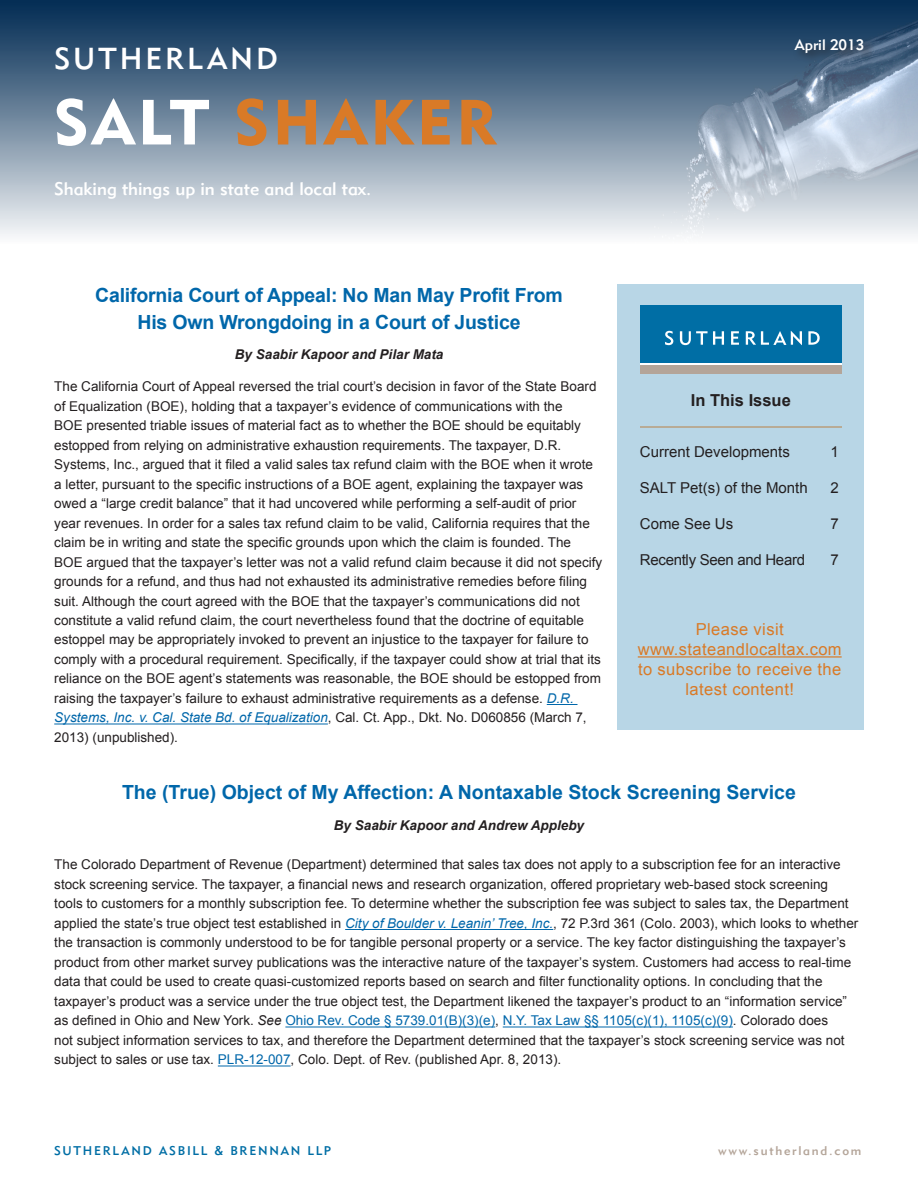
<style>
.page{position:relative;width:918px;height:1188px;background:#fff}
.page>*{position:absolute;margin:0;border:0;box-sizing:border-box;transform-origin:0 0}
.t1{font:63px "Geometric 415 BT Black A";letter-spacing:.055em;color:#d97a27}
.t2{font:30px "Geometric 415 BT Medium A";letter-spacing:.1em;color:#fff}
.t3{font:700 19.5px/27px "Arial";letter-spacing:-.01em;color:#0067aa;text-align:center}
.t4{font:18px "Geometric 415 BT Medium A";color:#fff}
.t5{font:16.5px/19.8px "Arial";letter-spacing:.025em;color:#d97a27;text-align:center}
.t6{font:700 16.5px "Arial";color:#231f20}
.t7{font:15px "Arial";color:#231f20}
.t8{font:15px "Arial";letter-spacing:-.02em;color:#231f20}
.t9{font:15px "Geometric 415 BT Medium A";color:#fff}
.t10{font:13.5px/19.5px "Arial";color:#231f20}
.Text{font:italic 700 13.5px "Arial";color:#231f20}
.t11{font:12.45px "Geometric 415 BT Medium A";letter-spacing:.14em;color:#006ea5}
.t12{font:12.45px "Geometric 415 BT Medium A";letter-spacing:.14em;color:#b4a599}
.s1{color:#fff}
.s2{font-style:italic;color:#0067aa}
.s3{font-style:italic}
.s4{color:#0067aa}
</style>
<div class="page">
<img style="left:0;top:0;width:918px;height:236px">
<div style="left:792px;top:36px;width:84px;height:29px;background:#231f20;opacity:.75"></div>
<hr style="left:547px;top:704px;width:31px;height:1px;background:#0067aa">
<hr style="left:54px;top:724px;width:274px;height:1px;background:#0067aa">
<hr style="left:345px;top:929px;width:208px;height:1px;background:#0067aa">
<hr style="left:285px;top:1027px;width:210px;height:1px;background:#0067aa">
<hr style="left:503px;top:1027px;width:230px;height:1px;background:#0067aa">
<hr style="left:218px;top:1066px;width:73px;height:1px;background:#0067aa">
<div style="left:618px;top:284px;width:246px;height:446px;background:#b8d6e6"></div>
<hr style="left:640px;top:426px;width:202px;height:2px;background:#b8ab95">
<div style="left:640px;top:305px;width:202px;height:69px;background:#fff"></div>
<div style="left:640px;top:365px;width:202px;height:9px;background:#b4a599"></div>
<div style="left:640px;top:305px;width:202px;height:58px;background:#006ea5"></div>
<svg style="left:665px;top:331px;width:8px;height:14px"></svg>
<svg style="left:680px;top:331px;width:44px;height:14px"></svg>
<svg style="left:731px;top:331px;width:8px;height:14px"></svg>
<svg style="left:808px;top:331px;width:12px;height:14px"></svg>
<svg style="left:746px;top:331px;width:56px;height:14px"></svg>
<hr style="left:638px;top:656px;width:204px;height:2px;background:#d97a27">
<p class="t2" style="left:54px;top:40px;width:225px">SUTHERLAND</p>
<p class="t1" style="left:54px;top:84px;width:444px"><span class="s1">SALT</span> SHAKER</p>
<p class="t4" style="left:54px;top:178px;width:319px">Shaking things up in state and local tax.</p>
<p class="t3" style="left:95px;top:282px;width:469px">California Court of Appeal: No Man May Profit From<br>His Own Wrongdoing in a Court of Justice</p>
<p class="Text" style="left:235px;top:345px;width:210px">By Saabir Kapoor and Pilar Mata</p>
<p class="t10" style="left:54px;top:377px;width:550px">The California Court of Appeal reversed the trial court’s decision in favor of the State Board of Equalization (BOE), holding that a taxpayer’s evidence of communications with the<br>BOE presented triable issues of material fact as to whether the BOE should be equitably estopped from relying on administrative exhaustion requirements. The taxpayer, D.R.<br>Systems, Inc., argued that it filed a valid sales tax refund claim with the BOE when it wrote a letter, pursuant to the specific instructions of a BOE agent, explaining the taxpayer was owed a “large credit balance” that it had uncovered while performing a self-audit of prior year revenues. In order for a sales tax refund claim to be valid, California requires that the claim be in writing and state the specific grounds upon which the claim is founded. The BOE argued that the taxpayer’s letter was not a valid refund claim because it did not specify grounds for a refund, and thus had not exhausted its administrative remedies before filing suit. Although the court agreed with the BOE that the taxpayer’s communications did not constitute a valid refund claim, the court nevertheless found that the doctrine of equitable estoppel may be appropriately invoked to prevent an injustice to the taxpayer for failure to comply with a procedural requirement. Specifically, if the taxpayer could show at trial that its reliance on the BOE agent’s statements was reasonable, the BOE should be estopped from raising the taxpayer’s failure to exhaust administrative requirements as a defense. <span class="s2">D.R.<br>Systems, Inc. v. Cal. State Bd. of Equalization</span>, Cal. Ct. App., Dkt. No. D060856 (March 7, 2013) (unpublished).</p>
<p class="t9" style="left:795px;top:36px;width:71px">April 2013</p>
<p class="t6" style="left:691px;top:389px;width:101px">In This Issue</p>
<p class="t7" style="left:640px;top:442px;width:152px">Current Developments</p>
<p class="t7" style="left:640px;top:478px;width:169px">SALT Pet(s) of the Month</p>
<p class="t7" style="left:640px;top:514px;width:95px">Come See Us</p>
<p class="t8" style="left:640px;top:550px;width:167px">Recently Seen and Heard</p>
<p class="t7" style="left:831px;top:442px;width:10px">1</p>
<p class="t7" style="left:831px;top:478px;width:10px">2</p>
<p class="t7" style="left:831px;top:514px;width:10px">7</p>
<p class="t7" style="left:831px;top:550px;width:10px">7</p>
<p class="t5" style="left:638px;top:620px;width:205px">Please visit www.stateandlocaltax.com to subscribe to receive the latest content!</p>
<p class="t3" style="left:122px;top:779px;width:675px">The (True) Object of My Affection: A Nontaxable Stock Screening Service</p>
<p class="Text" style="left:334px;top:816px;width:252px">By Saabir Kapoor and Andrew Appleby</p>
<p class="t10" style="left:54px;top:855px;width:806px">The Colorado Department of Revenue (Department) determined that sales tax does not apply to a subscription fee for an interactive stock screening service. The taxpayer, a financial news and research organization, offered proprietary web-based stock screening tools to customers for a monthly subscription fee. To determine whether the subscription fee was subject to sales tax, the Department applied the state’s true object test established in <span class="s2">City of Boulder v. Leanin’ Tree, Inc.</span>, 72 P.3rd 361 (Colo. 2003), which looks to whether the transaction is commonly understood to be for tangible personal property or a service. The key factor distinguishing the taxpayer’s product from other market survey publications was the interactive nature of the taxpayer’s system. Customers had access to real-time data that could be used to create quasi-customized reports based on search and filter functionality options. In concluding that the taxpayer’s product was a service under the true object test, the Department likened the taxpayer’s product to an “information service” as defined in Ohio and New York. <span class="s3">See</span> <span class="s4">Ohio Rev. Code § 5739.01(B)(3)(e)</span>, <span class="s4">N.Y. Tax Law §§ 1105(c)(1), 1105(c)(9)</span>. Colorado does<br>not subject information services to tax, and therefore the Department determined that the taxpayer’s stock screening service was not subject to sales or use tax. <span class="s4">PLR-12-007</span>, Colo. Dept. of Rev. (published Apr. 8, 2013).</p>
<p class="t11" style="left:54px;top:1143px;width:279px">SUTHERLAND ASBILL &amp; BRENNAN LLP</p>
<p class="t12" style="left:718px;top:1143px;width:145px">www.sutherland.com</p>
</div>
